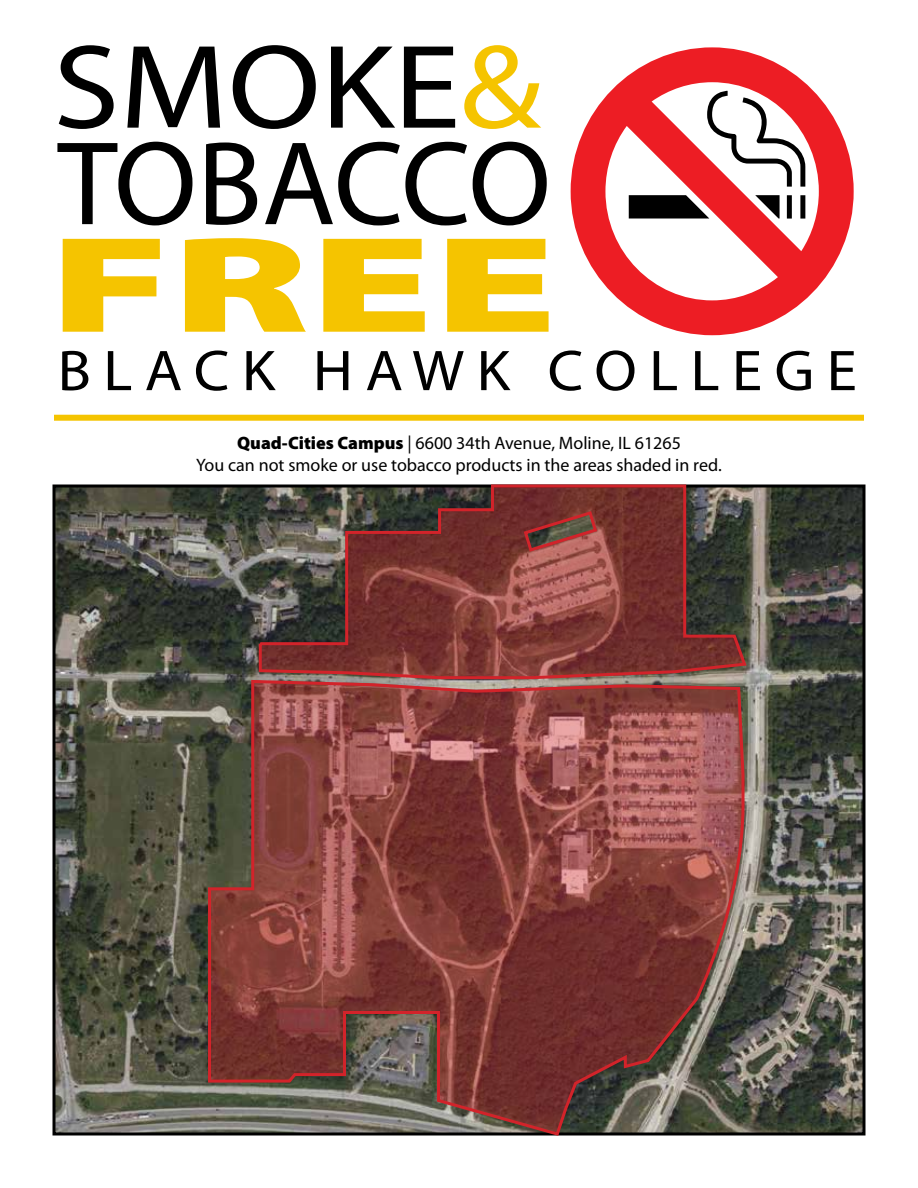
<style>
.page{position:relative;width:918px;height:1188px;background:#fff}
.page>*{position:absolute;margin:0;border:0;box-sizing:border-box;transform-origin:0 0}
.t1{font:900 137.7px "Myriad Pro";color:#f5c400;scale:1.63 1}
.t2{font:120.3px/96.4px "Myriad Pro";color:#000;scale:1.12 1}
.t3{font:57.9px "Myriad Pro";letter-spacing:.2em;color:#000;scale:1.06 1}
.t4{font:18px/21.6px "Myriad Pro";color:#000;text-align:center}
.s1{color:#f5c400}
.s2{font-weight:900}
</style>
<div class="page">
<svg style="left:571px;top:47px;width:283px;height:288px"></svg>
<svg style="left:629px;top:91px;width:176px;height:128px"></svg>
<div style="left:54px;top:415px;width:810px;height:6px;background:#f5c400"></div>
<img style="left:56px;top:488px;width:806px;height:644px">
<svg style="left:257px;top:484px;width:492px;height:197px;background:#78615a"></svg>
<svg style="left:210px;top:681px;width:533px;height:453px;background:#814943"></svg>
<svg style="left:260px;top:486px;width:485px;height:192px;background:#6e3e39"></svg>
<svg style="left:522px;top:509px;width:77px;height:45px;background:#87453f"></svg>
<h2 class="t2" style="left:53px;top:37px;width:446px">SMOKE<span class="s1">&amp;<br></span>TOBACCO</h2>
<h1 class="t1" style="left:49px;top:193px;width:313px">FREE</h1>
<h3 class="t3" style="left:58px;top:335px;width:756px">BLACK HAWK COLLEGE</h3>
<p class="t4" style="left:196px;top:433px;width:527px"><span class="s2">Quad-Cities Campus</span> | 6600 34th Avenue, Moline, IL 61265<br>You can not smoke or use tobacco products in the areas shaded in red.</p>
</div>
